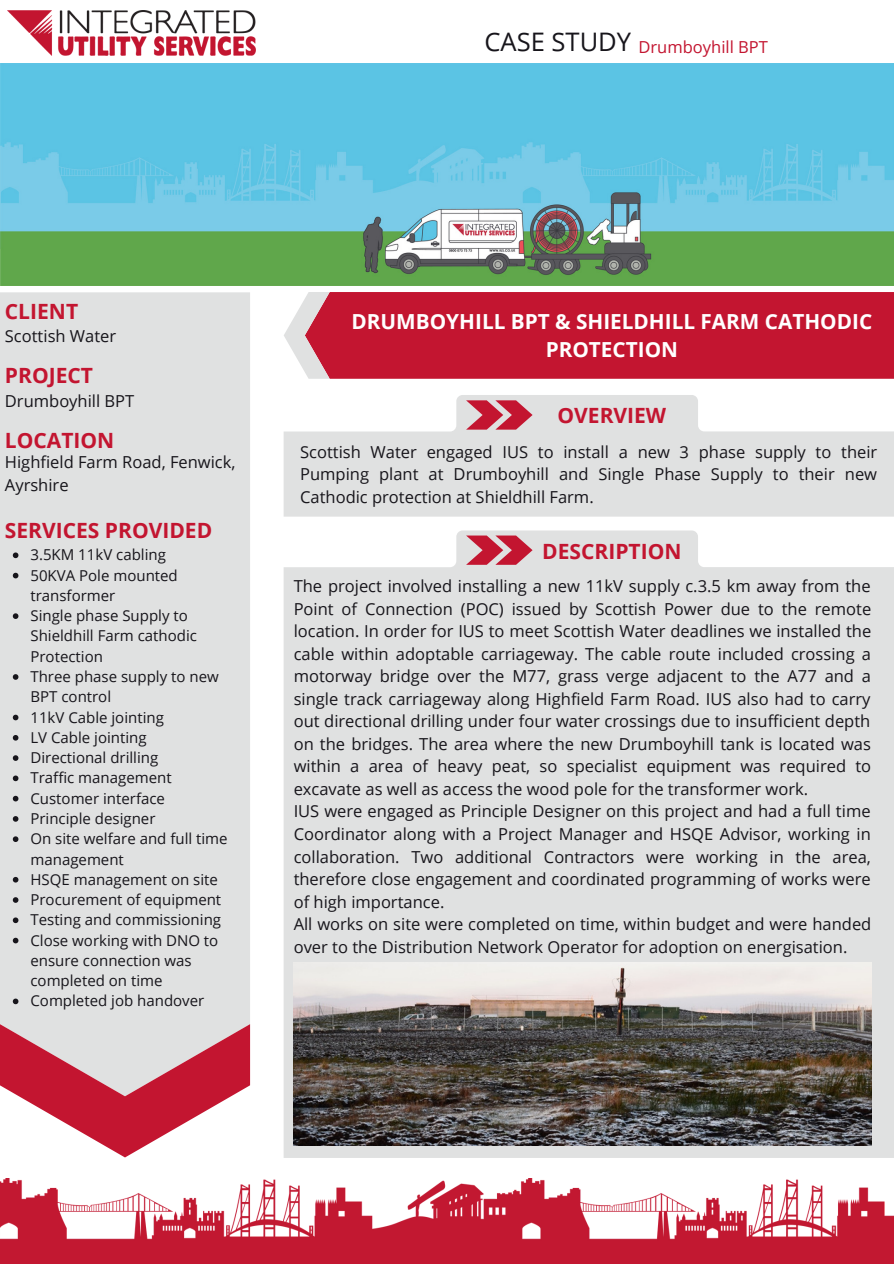
<style>
.page{position:relative;width:894px;height:1264px;background:#fff}
.page>*{position:absolute;margin:0;border:0;box-sizing:border-box;transform-origin:0 0}
.t1{font:25.5px "Open Sans";color:#17151b}
.t2{font:700 21px "Open Sans";color:#c31530}
.t3{font:700 20.7px/28.2px "Open Sans";color:#fff;text-align:center}
.t4{font:16.5px/22.5px "Open Sans";color:#17151b;text-align:justify}
.t5{font:16.5px "Open Sans";color:#c31530}
.t6{font:15px/20.2px "Open Sans";color:#17151b}
</style>
<div class="page">
<img style="left:0;top:64px;width:893px;height:222px">
<img style="left:0;top:1178px;width:893px;height:85px">
<div style="left:0;top:292px;width:250px;height:732px;background:#e0e1e1"></div>
<svg style="left:0;top:1024px;width:250px;height:133px"></svg>
<img style="left:8px;top:10px;width:247px;height:45px">
<div style="left:283px;top:530px;width:610px;height:627px;background:#e0e1e1"></div>
<div style="left:329px;top:292px;width:564px;height:87px;background:#c31530"></div>
<svg style="left:284px;top:292px;width:45px;height:87px"></svg>
<svg style="left:283px;top:395px;width:610px;height:121px;fill:#e0e1e1"></svg>
<svg style="left:466px;top:400px;width:66px;height:29px;background:#ce6273"></svg>
<svg style="left:466px;top:535px;width:66px;height:30px;background:#ce6474"></svg>
<img style="left:293px;top:963px;width:578px;height:182px">
<svg style="left:13px;top:552px;width:5px;height:6px"></svg>
<svg style="left:13px;top:572px;width:5px;height:6px"></svg>
<svg style="left:13px;top:613px;width:5px;height:6px"></svg>
<svg style="left:13px;top:674px;width:5px;height:5px"></svg>
<svg style="left:13px;top:714px;width:5px;height:6px"></svg>
<svg style="left:13px;top:735px;width:5px;height:5px"></svg>
<svg style="left:13px;top:755px;width:5px;height:6px"></svg>
<svg style="left:13px;top:775px;width:5px;height:6px"></svg>
<svg style="left:13px;top:795px;width:5px;height:6px"></svg>
<svg style="left:13px;top:816px;width:5px;height:5px"></svg>
<svg style="left:13px;top:836px;width:5px;height:6px"></svg>
<svg style="left:13px;top:876px;width:5px;height:6px"></svg>
<svg style="left:13px;top:897px;width:5px;height:5px"></svg>
<svg style="left:13px;top:917px;width:5px;height:6px"></svg>
<svg style="left:13px;top:937px;width:5px;height:6px"></svg>
<svg style="left:13px;top:998px;width:5px;height:6px"></svg>
<p class="t1" style="left:484px;top:23px;width:148px">CASE STUDY</p>
<p class="t5" style="left:638px;top:35px;width:131px">Drumboyhill BPT</p>
<p class="t2" style="left:5px;top:297px;width:75px">CLIENT</p>
<p class="t4" style="left:5px;top:324px;width:113px">Scottish Water</p>
<p class="t2" style="left:5px;top:361px;width:90px">PROJECT</p>
<p class="t4" style="left:5px;top:389px;width:131px">Drumboyhill BPT</p>
<p class="t2" style="left:5px;top:425px;width:111px">LOCATION</p>
<p class="t4" style="left:5px;top:450px;width:232px">Highfield Farm Road, Fenwick,<br>Ayrshire</p>
<p class="t2" style="left:5px;top:515px;width:209px">SERVICES PROVIDED</p>
<p class="t6" style="left:30px;top:544px;width:137px">3.5KM 11kV cabling</p>
<p class="t6" style="left:30px;top:564px;width:149px">50KVA Pole mounted transformer</p>
<p class="t6" style="left:30px;top:605px;width:168px">Single phase Supply to<br>Shieldhill Farm cathodic<br>Protection</p>
<p class="t6" style="left:30px;top:666px;width:190px">Three phase supply to new<br>BPT control</p>
<p class="t6" style="left:30px;top:706px;width:135px">11kV Cable jointing</p>
<p class="t6" style="left:30px;top:727px;width:118px">LV Cable jointing</p>
<p class="t6" style="left:30px;top:747px;width:129px">Directional drilling</p>
<p class="t6" style="left:30px;top:767px;width:143px">Traffic management</p>
<p class="t6" style="left:30px;top:787px;width:136px">Customer interface</p>
<p class="t6" style="left:30px;top:808px;width:126px">Principle designer</p>
<p class="t6" style="left:30px;top:828px;width:199px">On site welfare and full time management</p>
<p class="t6" style="left:30px;top:868px;width:189px">HSQE management on site</p>
<p class="t6" style="left:30px;top:889px;width:192px">Procurement of equipment</p>
<p class="t6" style="left:30px;top:909px;width:192px">Testing and commissioning</p>
<p class="t6" style="left:30px;top:929px;width:189px">Close working with DNO to ensure connection was completed on time</p>
<p class="t6" style="left:30px;top:990px;width:175px">Completed job handover</p>
<p class="t3" style="left:351px;top:307px;width:522px">DRUMBOYHILL BPT &amp; SHIELDHILL FARM CATHODIC<br>PROTECTION</p>
<p class="t2" style="left:557px;top:401px;width:110px">OVERVIEW</p>
<p class="t4" style="left:300px;top:440px;width:578px">Scottish Water engaged IUS to install a new 3 phase supply to their Pumping plant at Drumboyhill and Single Phase Supply to their new Cathodic protection at Shieldhill Farm.</p>
<p class="t2" style="left:542px;top:536px;width:141px">DESCRIPTION</p>
<p class="t4" style="left:293px;top:574px;width:579px">The project involved installing a new 11kV supply c.3.5 km away from the Point of Connection (POC) issued by Scottish Power due to the remote location. In order for IUS to meet Scottish Water deadlines we installed the cable within adoptable carriageway. The cable route included crossing a motorway bridge over the M77, grass verge adjacent to the A77 and a single track carriageway along Highfield Farm Road. IUS also had to carry out directional drilling under four water crossings due to insufficient depth on the bridges. The area where the new Drumboyhill tank is located was within a area of heavy peat, so specialist equipment was required to excavate as well as access the wood pole for the transformer work.</p>
<p class="t4" style="left:293px;top:799px;width:578px">IUS were engaged as Principle Designer on this project and had a full time Coordinator along with a Project Manager and HSQE Advisor, working in collaboration. Two additional Contractors were working in the area, therefore close engagement and coordinated programming of works were of high importance.</p>
<p class="t4" style="left:293px;top:912px;width:579px">All works on site were completed on time, within budget and were handed over to the Distribution Network Operator for adoption on energisation.</p>
</div>
